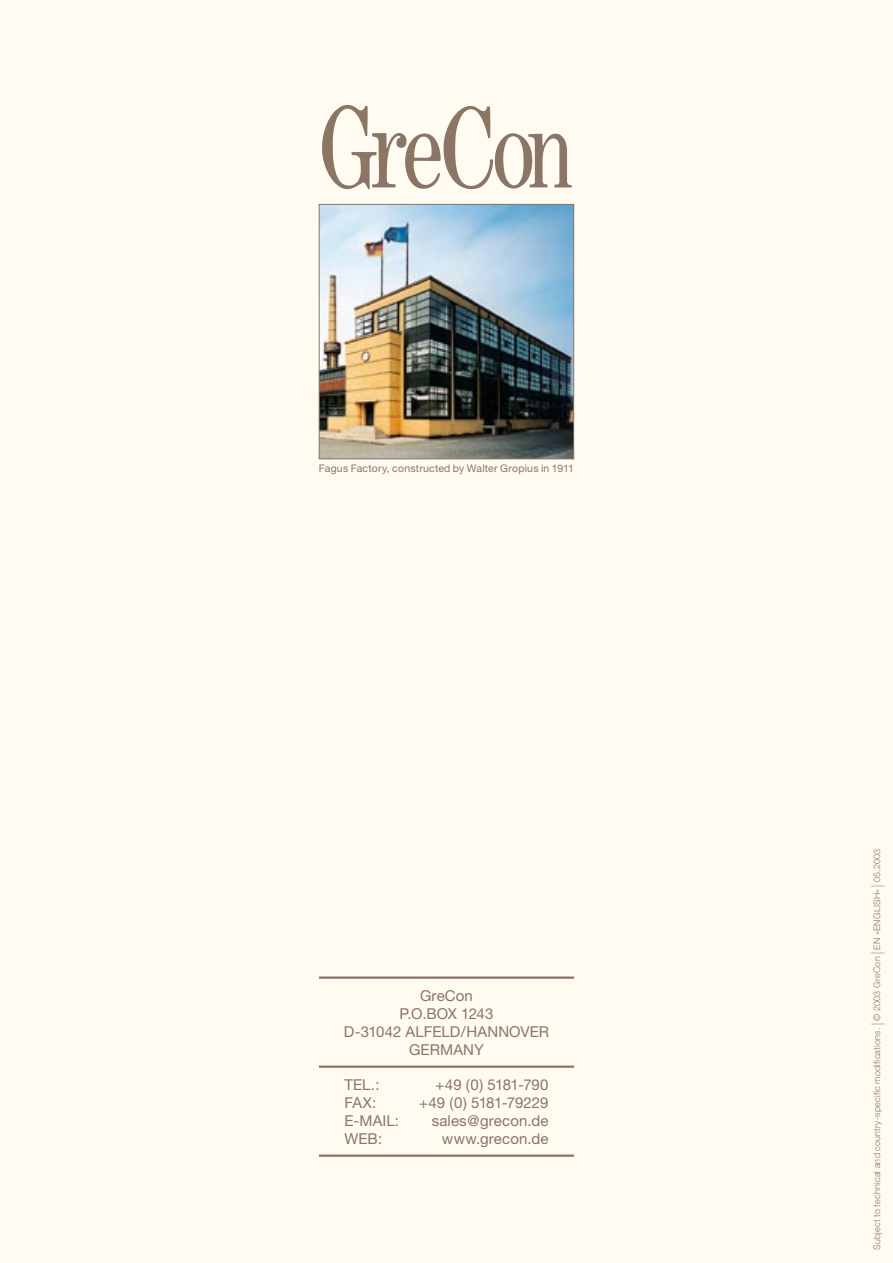
<style>
.page{position:relative;width:893px;height:1263px;background:#fffbf1}
.page>*{position:absolute;margin:0;border:0;box-sizing:border-box;transform-origin:0 0}
.t1{font:114px "Fagus Gre Con";color:#8b7565}
.GreCon_Adresse_Solo_Block{font:15px "Helvetica Neue";letter-spacing:.005em;color:#8b7565}
.GreCon_Adresse_Solo{font:15px/18px "Helvetica Neue";letter-spacing:.005em;color:#8b7565;text-align:center}
.GreCon_Adresse_Solo_Block-2{font:15px "Helvetica Neue";letter-spacing:-.02em;color:#8b7565}
.GreCon_Adresse_Gropius{font:10.5px "Helvetica Neue";letter-spacing:.02em;color:#8b7565}
.Fagus_Copyright{font:300 9px "Helvetica Neue";letter-spacing:.025em;color:#8b7565}
.s1{font-size:13.5px}
</style>
<div class="page">
<img style="left:321px;top:206px;width:251px;height:251px">
<div style="left:319px;top:204px;width:255px;height:255px;border:1px solid #8b7565"></div>
<hr style="left:319px;top:976px;width:255px;height:3px;background:#8b7565">
<hr style="left:319px;top:1065px;width:255px;height:3px;background:#8b7565">
<hr style="left:319px;top:1154px;width:255px;height:3px;background:#8b7565">
<p class="t1" style="left:321px;top:82px;width:252px">G</p>
<p class="GreCon_Adresse_Gropius" style="left:319px;top:462px;width:257px">Fagus Factory, constructed by Walter Gropius in 1911</p>
<p class="GreCon_Adresse_Solo" style="left:344px;top:986px;width:207px">GreCon<br>P.O.BOX 1243<br>D-31042 ALFELD/HANNOVER<br>GERMANY</p>
<p class="GreCon_Adresse_Solo_Block" style="left:344px;top:1075px;width:37px">TEL.:</p>
<p class="GreCon_Adresse_Solo_Block-2" style="left:435px;top:1075px;width:114px">+49 (0) 5181-790</p>
<p class="GreCon_Adresse_Solo_Block" style="left:344px;top:1093px;width:33px">FAX:</p>
<p class="GreCon_Adresse_Solo_Block" style="left:419px;top:1093px;width:131px">+49 (0) 5181-79229</p>
<p class="GreCon_Adresse_Solo_Block" style="left:344px;top:1111px;width:56px">E-MAIL:</p>
<p class="GreCon_Adresse_Solo_Block" style="left:432px;top:1111px;width:118px">sales@grecon.de</p>
<p class="GreCon_Adresse_Solo_Block" style="left:344px;top:1129px;width:39px">WEB:</p>
<p class="GreCon_Adresse_Solo_Block" style="left:442px;top:1129px;width:108px">www.grecon.de</p>
<p class="Fagus_Copyright" style="left:871px;top:1250px;width:403px;rotate:-90deg">Subject to technical and country-specific modifications. <span class="s1">|</span> © 2003 GreCon <span class="s1">|</span> EN »ENGLISH« <span class="s1">|</span> 05.2003</p>
</div>
